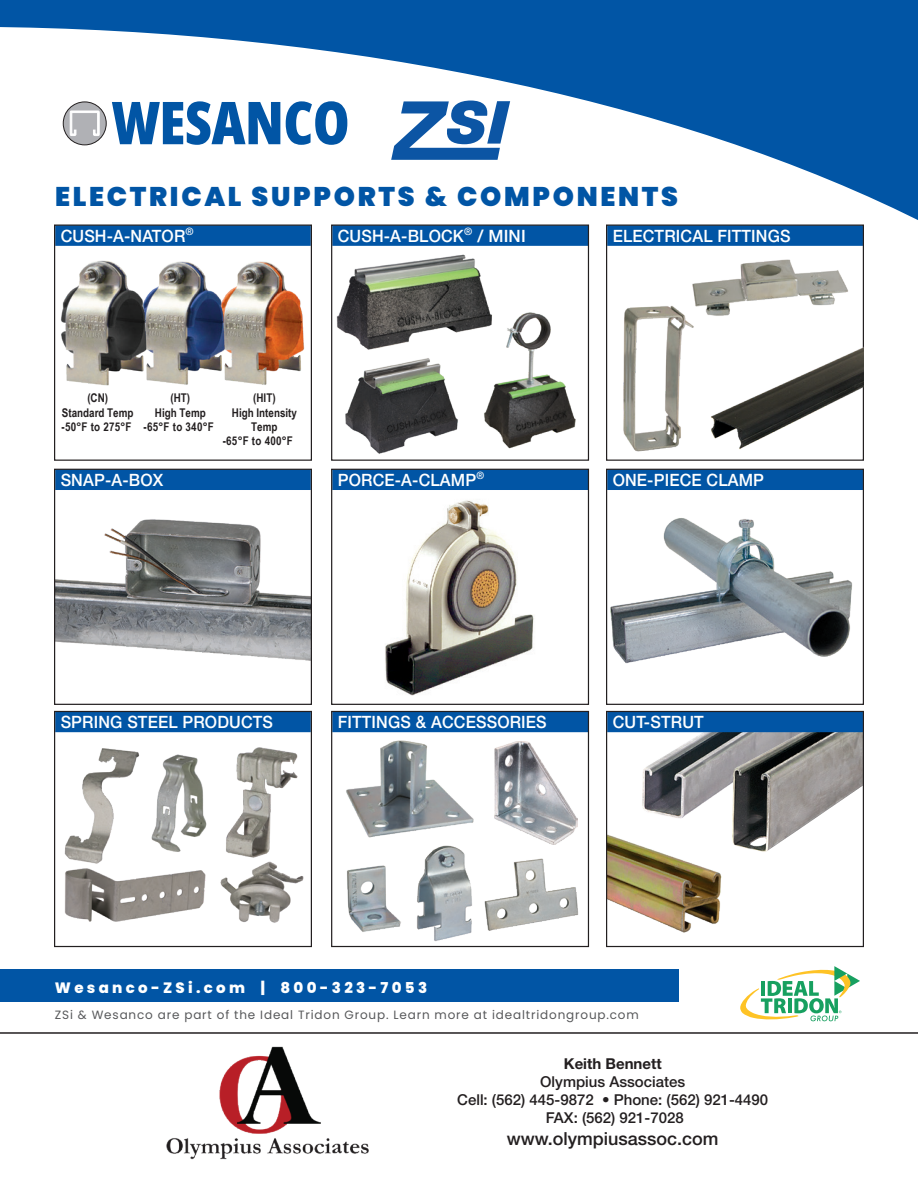
<style>
.page{position:relative;width:918px;height:1188px;background:#fff}
.page>*{position:absolute;margin:0;border:0;box-sizing:border-box;transform-origin:0 0}
.t1{font:900 27px "Poppins";letter-spacing:.1em;color:#0155a5}
.t2{font:500 18px "Helvetica Neue LT Std";color:#231f20}
.t3{font:500 16.95px "Helvetica Neue LT Std";letter-spacing:.01em;color:#fff;scale:.95 1}
.t4{font:500 15px/18px "Helvetica Neue LT Std";color:#231f20;text-align:center}
.t5{font:800 15px "Poppins";letter-spacing:.22em;color:#fff}
.t6{font:700 15px "Helvetica Neue LT Std";color:#231f20}
.t7{font:700 12px/14.4px "Arial Narrow";color:#231f20;text-align:center}
.t8{font:12px "Poppins";letter-spacing:.07em;color:#57585a}
</style>
<div class="page">
<img style="left:56px;top:519px;width:254px;height:141px">
<div style="left:55px;top:469px;width:256px;height:21px;background:#0155a5"></div>
<div style="left:54px;top:469px;width:258px;height:236px;border:1px solid #231f20"></div>
<div style="left:332px;top:225px;width:256px;height:21px;background:#0155a5"></div>
<div style="left:331px;top:225px;width:258px;height:236px;border:1px solid #231f20"></div>
<img style="left:336px;top:254px;width:153px;height:96px">
<div style="left:607px;top:225px;width:256px;height:21px;background:#0155a5"></div>
<div style="left:332px;top:712px;width:256px;height:20px;background:#0155a5"></div>
<div style="left:331px;top:711px;width:258px;height:236px;border:1px solid #231f20"></div>
<div style="left:332px;top:469px;width:256px;height:21px;background:#0155a5"></div>
<div style="left:331px;top:469px;width:258px;height:236px;border:1px solid #231f20"></div>
<div style="left:607px;top:469px;width:256px;height:21px;background:#0155a5"></div>
<div style="left:606px;top:469px;width:258px;height:236px;border:1px solid #231f20"></div>
<div style="left:55px;top:225px;width:256px;height:21px;background:#0155a5"></div>
<div style="left:54px;top:225px;width:258px;height:236px;border:1px solid #231f20"></div>
<img style="left:227px;top:261px;width:78px;height:124px">
<img style="left:149px;top:261px;width:78px;height:124px">
<img style="left:61px;top:260px;width:88px;height:126px">
<img style="left:346px;top:740px;width:128px;height:98px">
<img style="left:608px;top:834px;width:114px;height:99px">
<img style="left:637px;top:732px;width:94px;height:87px">
<img style="left:731px;top:732px;width:131px;height:120px">
<div style="left:607px;top:712px;width:256px;height:20px;background:#0155a5"></div>
<div style="left:606px;top:711px;width:258px;height:236px;border:1px solid #231f20"></div>
<div style="left:55px;top:712px;width:256px;height:20px;background:#0155a5"></div>
<div style="left:54px;top:711px;width:258px;height:236px;border:1px solid #231f20"></div>
<img style="left:345px;top:358px;width:113px;height:96px">
<img style="left:494px;top:742px;width:84px;height:102px">
<img style="left:347px;top:865px;width:54px;height:67px">
<img style="left:417px;top:845px;width:55px;height:96px">
<img style="left:484px;top:858px;width:95px;height:73px">
<img style="left:472px;top:307px;width:104px;height:142px">
<img style="left:64px;top:748px;width:76px;height:115px">
<img style="left:151px;top:754px;width:56px;height:98px">
<img style="left:64px;top:863px;width:142px;height:59px">
<img style="left:226px;top:747px;width:72px;height:111px">
<img style="left:220px;top:861px;width:84px;height:62px">
<img style="left:385px;top:500px;width:149px;height:196px">
<img style="left:692px;top:259px;width:156px;height:57px">
<img style="left:711px;top:340px;width:153px;height:113px">
<img style="left:623px;top:300px;width:74px;height:152px">
<img style="left:607px;top:508px;width:245px;height:161px">
<hr style="left:0;top:1032px;width:918px;height:2px;background:#231f20">
<svg style="left:0;top:0;width:918px;height:238px"></svg>
<svg style="left:391px;top:101px;width:119px;height:59px"></svg>
<svg style="left:63px;top:102px;width:43px;height:43px"></svg>
<div style="left:63px;top:102px;width:44px;height:43px;border:1px solid #231f20;border-radius:50%"></div>
<svg style="left:70px;top:110px;width:30px;height:26px"></svg>
<svg style="left:112px;top:101px;width:168px;height:44px"></svg>
<svg style="left:286px;top:101px;width:61px;height:44px"></svg>
<div style="left:0;top:970px;width:678px;height:32px;background:#0155a5"></div>
<svg style="left:740px;top:966px;width:120px;height:55px"></svg>
<img style="left:166px;top:1046px;width:203px;height:114px">
<h1 class="t1" style="left:55px;top:181px;width:625px">ELECTRICAL SUPPORTS &amp; COMPONENTS</h1>
<p class="t3" style="left:61px;top:225px;width:142px">CUSH-A-NATOR<sup>®</sup></p>
<p class="t3" style="left:338px;top:225px;width:199px">CUSH-A-BLOCK<sup>®</sup> / MINI</p>
<p class="t3" style="left:613px;top:225px;width:189px">ELECTRICAL FITTINGS</p>
<p class="t7" style="left:62px;top:391px;width:73px">(CN)<br>Standard Temp -50°F to 275°F</p>
<p class="t7" style="left:144px;top:391px;width:72px">(HT)<br>High Temp -65°F to 340°F</p>
<p class="t7" style="left:253px;top:391px;width:24px">(HIT)</p>
<p class="t7" style="left:232px;top:405px;width:67px">High Intensity</p>
<p class="t7" style="left:251px;top:420px;width:28px">Temp</p>
<p class="t7" style="left:223px;top:434px;width:72px">-65°F to 400°F</p>
<p class="t3" style="left:61px;top:470px;width:110px">SNAP-A-BOX</p>
<p class="t3" style="left:338px;top:470px;width:156px">PORCE-A-CLAMP<sup>®</sup></p>
<p class="t3" style="left:613px;top:470px;width:161px">ONE-PIECE CLAMP</p>
<p class="t3" style="left:61px;top:712px;width:225px">SPRING STEEL PRODUCTS</p>
<p class="t3" style="left:613px;top:712px;width:97px">CUT-STRUT</p>
<p class="t3" style="left:338px;top:712px;width:222px">FITTINGS &amp; ACCESSORIES</p>
<p class="t5" style="left:55px;top:979px;width:374px">Wesanco-ZSi.com | 800-323-7053</p>
<p class="t8" style="left:55px;top:1008px;width:585px">ZSi &amp; Wesanco are part of the Ideal Tridon Group. Learn more at idealtridongroup.com</p>
<p class="t6" style="left:564px;top:1054px;width:99px">Keith Bennett</p>
<p class="t4" style="left:457px;top:1073px;width:313px">Olympius Associates<br>Cell: (562) 445-9872 • Phone: (562) 921-4490<br>FAX: (562) 921-7028</p>
<p class="t2" style="left:507px;top:1128px;width:213px">www.olympiusassoc.com</p>
</div>
